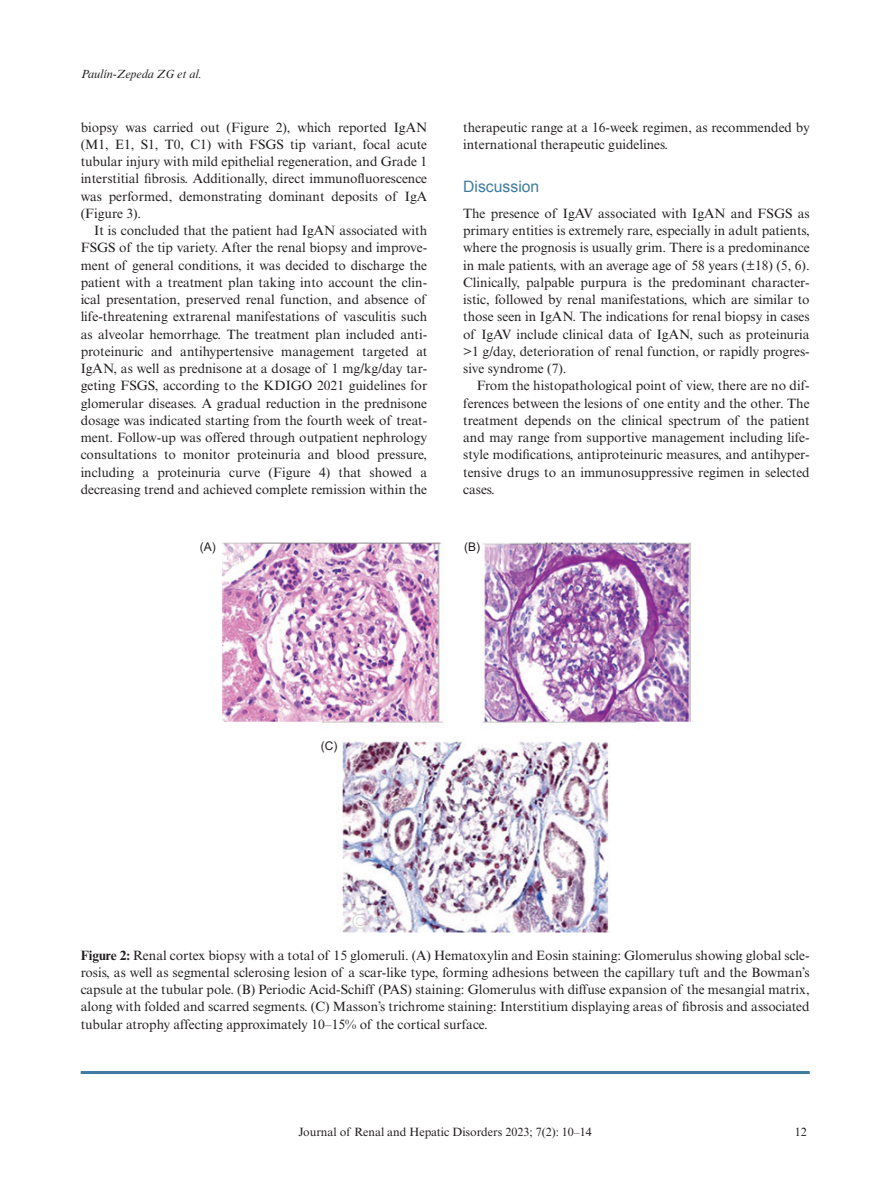
<style>
.page{position:relative;width:893px;height:1191px;background:#fff}
.page>*{position:absolute;margin:0;border:0;box-sizing:border-box;transform-origin:0 0}
.t1{font:15.75px "Arial";color:#3f7ba0}
.TXI{font:13.5px/17.2px "Times New Roman MT Std";color:#231f20;text-align:justify}
.FGC{font:13.5px/17.2px "Times New Roman MT Std";color:#231f20;text-align:justify}
.TX{font:13.5px/17.2px "Times New Roman MT Std";color:#231f20;text-align:justify}
.t2{font:12px "Times New Roman MT Std";color:#231f20}
.t3{font:italic 12px "Times New Roman MT Std";color:#231f20}
.t4{font:12px "Arial";color:#231f20}
.s1{font-weight:700}
</style>
<div class="page">
<hr style="left:81px;top:1071px;width:729px;height:3px;background:#3f7ba0">
<img style="left:223px;top:543px;width:468px;height:389px">
<p class="t3" style="left:81px;top:67px;width:122px">Paulín-Zepeda ZG et al.</p>
<p class="TXI" style="left:81px;top:118px;width:348px">biopsy was carried out (Figure 2), which reported IgAN (M1, E1, S1, T0, C1) with FSGS tip variant, focal acute tubular injury with mild epithelial regeneration, and Grade 1 interstitial fibrosis. Additionally, direct immunofluorescence was performed, demonstrating dominant deposits of IgA (Figure 3).</p>
<p class="TXI" style="left:81px;top:222px;width:348px;text-indent:14px">It is concluded that the patient had IgAN associated with FSGS of the tip variety. After the renal biopsy and improve&shy;ment of general conditions, it was decided to discharge the patient with a treatment plan taking into account the clin&shy;ical presentation, preserved renal function, and absence of life-threatening extrarenal manifestations of vasculitis such as alveolar hemorrhage. The treatment plan included anti&shy;proteinuric and antihypertensive management targeted at IgAN, as well as prednisone at a dosage of 1 mg/kg/day tar&shy;geting FSGS, according to the KDIGO 2021 guidelines for glomerular diseases. A gradual reduction in the prednisone dosage was indicated starting from the fourth week of treat&shy;ment. Follow-up was offered through outpatient nephrology consultations to monitor proteinuria and blood pressure, including a proteinuria curve (Figure 4) that showed a decreasing trend and achieved complete remission within the</p>
<p class="TXI" style="left:463px;top:118px;width:348px">therapeutic range at a 16-week regimen, as recommended by international therapeutic guidelines.</p>
<h1 class="t1" style="left:463px;top:176px;width:78px">Discussion</h1>
<p class="TX" style="left:463px;top:205px;width:348px">The presence of IgAV associated with IgAN and FSGS as primary entities is extremely rare, especially in adult patients, where the prognosis is usually grim. There is a predominance in male patients, with an average age of 58 years (±18) (5, 6).<br>Clinically, palpable purpura is the predominant character&shy;istic, followed by renal manifestations, which are similar to those seen in IgAN. The indications for renal biopsy in cases of IgAV include clinical data of IgAN, such as proteinuria &gt;1 g/day, deterioration of renal function, or rapidly progres&shy;sive syndrome (7).</p>
<p class="TXI" style="left:463px;top:377px;width:348px;text-indent:14px">From the histopathological point of view, there are no dif&shy;ferences between the lesions of one entity and the other. The treatment depends on the clinical spectrum of the patient and may range from supportive management including life&shy;style modifications, antiproteinuric measures, and antihyper&shy;tensive drugs to an immunosuppressive regimen in selected cases.</p>
<p class="t4" style="left:200px;top:539px;width:17px">(A)</p>
<p class="t4" style="left:464px;top:539px;width:17px">(B)</p>
<p class="t4" style="left:321px;top:737px;width:18px">(C)</p>
<p class="FGC" style="left:81px;top:946px;width:731px"><span class="s1">Figure 2:</span> Renal cortex biopsy with a total of 15 glomeruli. (A) Hematoxylin and Eosin staining: Glomerulus showing global scle&shy;rosis, as well as segmental sclerosing lesion of a scar-like type, forming adhesions between the capillary tuft and the Bowman’s capsule at the tubular pole. (B) Periodic Acid-Schiff (PAS) staining: Glomerulus with diffuse expansion of the mesangial matrix, along with folded and scarred segments. (C) Masson’s trichrome staining: Interstitium displaying areas of fibrosis and associated tubular atrophy affecting approximately 10–15% of the cortical surface.</p>
<p class="t2" style="left:298px;top:1124px;width:295px">Journal of Renal and Hepatic Disorders 2023; 7(2): 10–14</p>
<p class="t2" style="left:795px;top:1124px;width:13px">12</p>
</div>
